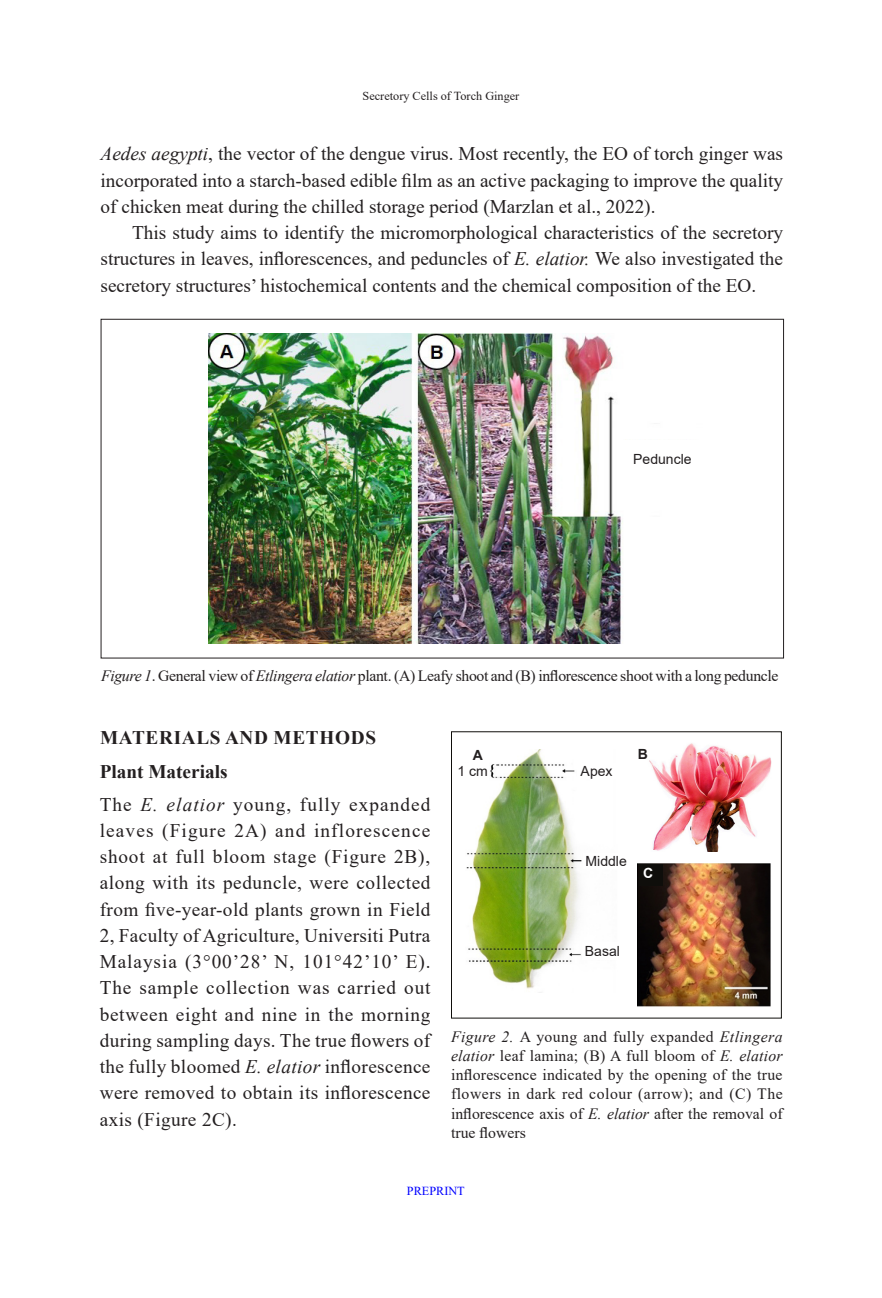
<style>
.page{position:relative;width:882px;height:1298px;background:#fff}
.page>*{position:absolute;margin:0;border:0;box-sizing:border-box;transform-origin:0 0}
.Only_Para_body_text{font:19.25px/26.2px "Times New Roman";letter-spacing:.02em;color:#231f20;text-align:justify}
.Last_para_body_text{font:19.25px/26.2px "Times New Roman";color:#231f20;text-align:justify}
.Body_Text{font:19.25px/26.2px "Times New Roman";color:#231f20;text-align:justify}
.Subhead{font:700 19.25px "Times New Roman";letter-spacing:.035em;color:#231f20}
.Subhead_2{font:700 19.25px "Times New Roman";color:#231f20}
.Caption_Figure{font:15.75px/19.2px "Times New Roman";color:#231f20;text-align:justify}
.Body_Table{font:15.75px "Times New Roman";letter-spacing:-.02em;color:#231f20}
.Subhead_3{font:14px "Arial";color:#231f20}
.Subhead_3-2{font:700 14px "Arial";color:#231f20}
.Subhead_3-3{font:700 14px "Arial";color:#fff}
.t1{font:12.25px "Times New Roman";color:#231f20}
.t2{font:12.25px "Times New Roman";color:#00f}
.s1{font-style:italic}
</style>
<div class="page">
<img style="left:208px;top:334px;width:415px;height:310px">
<div style="left:619px;top:440px;width:87px;height:37px;background:#fff"></div>
<img style="left:466px;top:749px;width:116px;height:240px">
<img style="left:649px;top:743px;width:123px;height:109px">
<img style="left:638px;top:863px;width:133px;height:144px">
<div style="left:640px;top:865px;width:23px;height:21px;background:#0f0e0b"></div>
<div style="left:451px;top:731px;width:331px;height:287px;border:1px solid #0f0e0b"></div>
<img style="left:466px;top:749px;width:32px;height:34px">
<div style="left:577px;top:763px;width:39px;height:16px;background:#fff"></div>
<div style="left:457px;top:763px;width:31px;height:16px;background:#fff"></div>
<p class="t1" style="left:363px;top:87px;width:158px">Secretory Cells of Torch Ginger</p>
<p class="Body_Text" style="left:101px;top:140px;width:684px"><span class="s1">Aedes aegypti</span>, the vector of the dengue virus. Most recently, the EO of torch ginger was incorporated into a starch-based edible film as an active packaging to improve the quality of chicken meat during the chilled storage period (Marzlan et al., 2022).</p>
<p class="Last_para_body_text" style="left:101px;top:219px;width:684px;text-indent:32px">This study aims to identify the micromorphological characteristics of the secretory structures in leaves, inflorescences, and peduncles of <span class="s1">E. elatior.</span> We also investigated the secretory structures’ histochemical contents and the chemical composition of the EO.</p>
<p class="Subhead_3" style="left:633px;top:449px;width:60px">Peduncle</p>
<p class="Body_Table" style="left:101px;top:665px;width:679px"><span class="s1">Figure 1</span>. General view of <span class="s1">Etlingera elatior</span> plant. (A) Leafy shoot and (B) inflorescence shoot with a long peduncle</p>
<p class="Subhead" style="left:100px;top:724px;width:277px">MATERIALS AND METHODS</p>
<p class="Subhead_2" style="left:100px;top:758px;width:129px">Plant Materials</p>
<p class="Only_Para_body_text" style="left:100px;top:790px;width:332px">The <span class="s1">E. elatior</span> young, fully expanded leaves (Figure 2A) and inflorescence shoot at full bloom stage (Figure 2B), along with its peduncle, were collected from five-year-old plants grown in Field 2, Faculty of Agriculture, Universiti Putra Malaysia (3°00’28’ N, 101°42’10’ E).<br>The sample collection was carried out between eight and nine in the morning during sampling days. The true flowers of the fully bloomed <span class="s1">E. elatior</span> inflorescence were removed to obtain its inflorescence axis (Figure 2C).</p>
<p class="Subhead_3-2" style="left:473px;top:745px;width:12px">A</p>
<p class="Subhead_3" style="left:458px;top:762px;width:32px">1 cm</p>
<p class="Subhead_3" style="left:581px;top:762px;width:33px">Apex</p>
<p class="Subhead_3-2" style="left:638px;top:744px;width:12px">B</p>
<p class="Subhead_3" style="left:586px;top:851px;width:43px">Middle</p>
<p class="Subhead_3-3" style="left:643px;top:864px;width:12px">C</p>
<p class="Subhead_3" style="left:585px;top:941px;width:37px">Basal</p>
<p class="Caption_Figure" style="left:451px;top:1026px;width:333px"><span class="s1">Figure 2.</span> A young and fully expanded <span class="s1">Etlingera elatior</span> leaf lamina; (B) A full bloom of <span class="s1">E. elatior </span>inflorescence indicated by the opening of the true flowers in dark red colour (arrow); and (C) The inflorescence axis of <span class="s1">E. elatior</span> after the removal of true flowers</p>
<p class="t2" style="left:407px;top:1182px;width:59px">PREPRINT</p>
</div>
